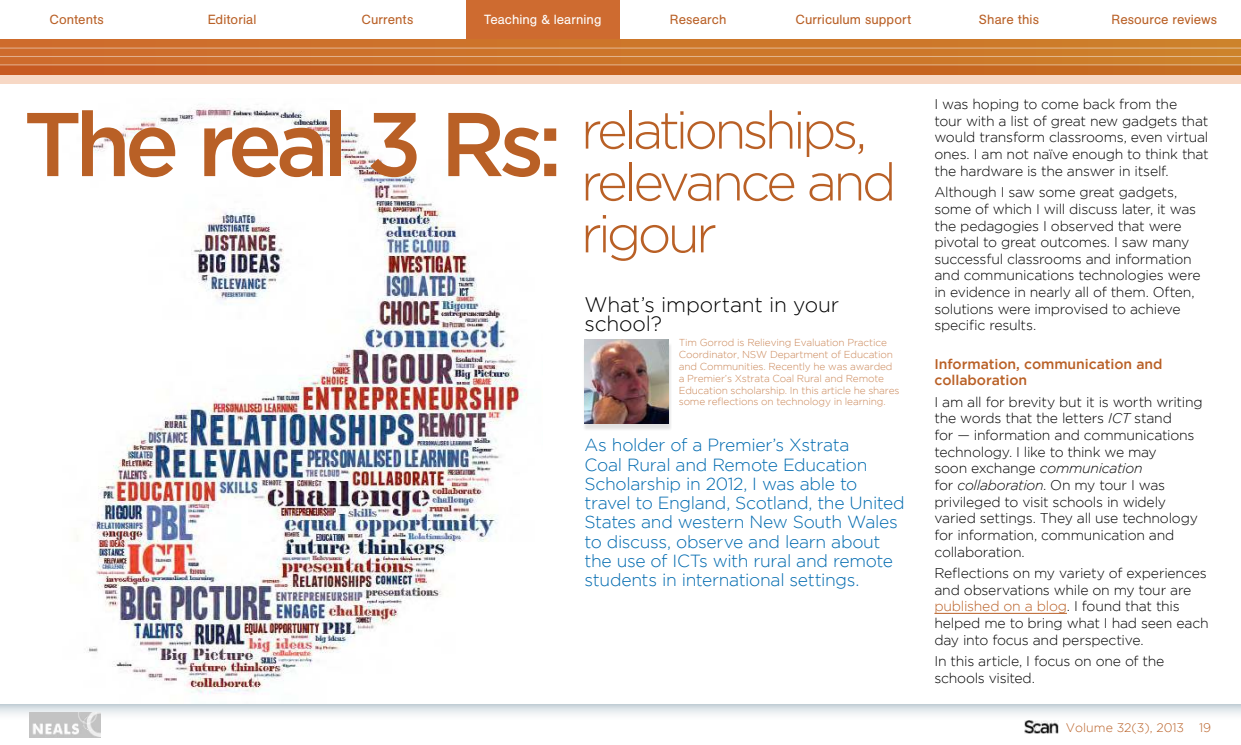
<style>
.page{position:relative;width:1241px;height:745px;background:#fff}
.page>*{position:absolute;margin:0;border:0;box-sizing:border-box;transform-origin:0 0}
.t1{font:300 52.5px/51.8px "Gotham";letter-spacing:-.075em;color:#b96026}
.t2{font:300 21px/18.4px "Gotham";letter-spacing:-.01em;color:#000}
.t3{font:300 17.5px/19.2px "Gotham";letter-spacing:-.02em;color:#006aaf}
.t4{font:300 14px/16.6px "Gotham";letter-spacing:-.02em;color:#000}
.t5{font:500 14px/16.6px "Gotham";letter-spacing:-.005em;color:#b96026}
.t6{font:13.12px "AG Buch BQ";letter-spacing:.005em;color:#b96026}
.t7{font:13.12px "AG Buch BQ";letter-spacing:.005em;color:#fff}
.t8{font:300 12.42px "Gotham";color:#b96026}
.t9{font:300 10.06px/11.8px "Gotham";letter-spacing:-.015em;color:#ca8657}
.s1{font-weight:500;font-size:90.12px}
.s2{font-style:italic}
.s3{color:#b96026}
</style>
<div class="page">
<img style="left:0;top:39px;width:1240px;height:25px">
<svg style="left:0;top:65px;width:1240px;height:19px;background:#dd9b70"></svg>
<hr style="left:0;top:47px;width:1240px;height:2px;background:#fff">
<hr style="left:0;top:56px;width:1240px;height:1px;background:#fff">
<img style="left:77px;top:107px;width:450px;height:587px">
<img style="left:30px;top:711px;width:71px;height:25px">
<img style="left:1024px;top:720px;width:34px;height:13px">
<hr style="left:934px;top:612px;width:132px;height:1px;background:#b96026">
<div style="left:466px;top:0;width:153px;height:39px;background:#ce6b30"></div>
<div style="left:582px;top:342px;width:89px;height:88px;background:#000;opacity:.12"></div>
<img style="left:585px;top:339px;width:83px;height:84px">
<p class="t6" style="left:49px;top:15px;width:56px">Contents</p>
<p class="t6" style="left:208px;top:15px;width:50px">Editorial</p>
<p class="t6" style="left:361px;top:15px;width:53px">Currents</p>
<p class="t7" style="left:484px;top:15px;width:119px">Teaching &amp; learning</p>
<p class="t6" style="left:669px;top:15px;width:58px">Research</p>
<p class="t6" style="left:795px;top:15px;width:117px">Curriculum support</p>
<p class="t6" style="left:978px;top:15px;width:61px">Share this</p>
<p class="t6" style="left:1111px;top:15px;width:107px">Resource reviews</p>
<h1 class="t1" style="left:580px;top:106px;width:317px;text-indent:-557px"><span class="s1">The real 3 Rs:</span> relationships, relevance and rigour</h1>
<h2 class="t2" style="left:584px;top:296px;width:256px">What’s important in your school?</h2>
<p class="t9" style="left:678px;top:337px;width:222px">Tim Gorrod is Relieving Evaluation Practice Coordinator, NSW Department of Education and Communities. Recently he was awarded a Premier’s Xstrata Coal Rural and Remote Education scholarship. In this article he shares some reflections on technology in learning.</p>
<p class="t3" style="left:584px;top:436px;width:321px">As holder of a Premier’s Xstrata<br>Coal Rural and Remote Education Scholarship in 2012, I was able to travel to England, Scotland, the United States and western New South Wales to discuss, observe and learn about the use of ICTs with rural and remote students in international settings.</p>
<p class="t4" style="left:934px;top:96px;width:276px">I was hoping to come back from the<br>tour with a list of great new gadgets that would transform classrooms, even virtual ones. I am not naïve enough to think that the hardware is the answer in itself.</p>
<p class="t4" style="left:934px;top:184px;width:267px">Although I saw some great gadgets, some of which I will discuss later, it was the pedagogies I observed that were pivotal to great outcomes. I saw many successful classrooms and information and communications technologies were in evidence in nearly all of them. Often, solutions were improvised to achieve specific results.</p>
<p class="t5" style="left:934px;top:355px;width:229px">Information, communication and collaboration</p>
<p class="t4" style="left:934px;top:394px;width:269px">I am all for brevity but it is worth writing the words that the letters <span class="s2">ICT</span> stand<br>for — information and communications technology. I like to think we may<br>soon exchange <span class="s2">communication<br></span>for <span class="s2">collaboration</span>. On my tour I was privileged to visit schools in widely varied settings. They all use technology for information, communication and collaboration.</p>
<p class="t4" style="left:934px;top:564px;width:275px">Reflections on my variety of experiences and observations while on my tour are <span class="s3">published on a blog</span>. I found that this helped me to bring what I had seen each day into focus and perspective.</p>
<p class="t4" style="left:934px;top:653px;width:231px">In this article, I focus on one of the schools visited.</p>
<p class="t8" style="left:1065px;top:721px;width:147px">Volume 32(3), 2013 19</p>
</div>
